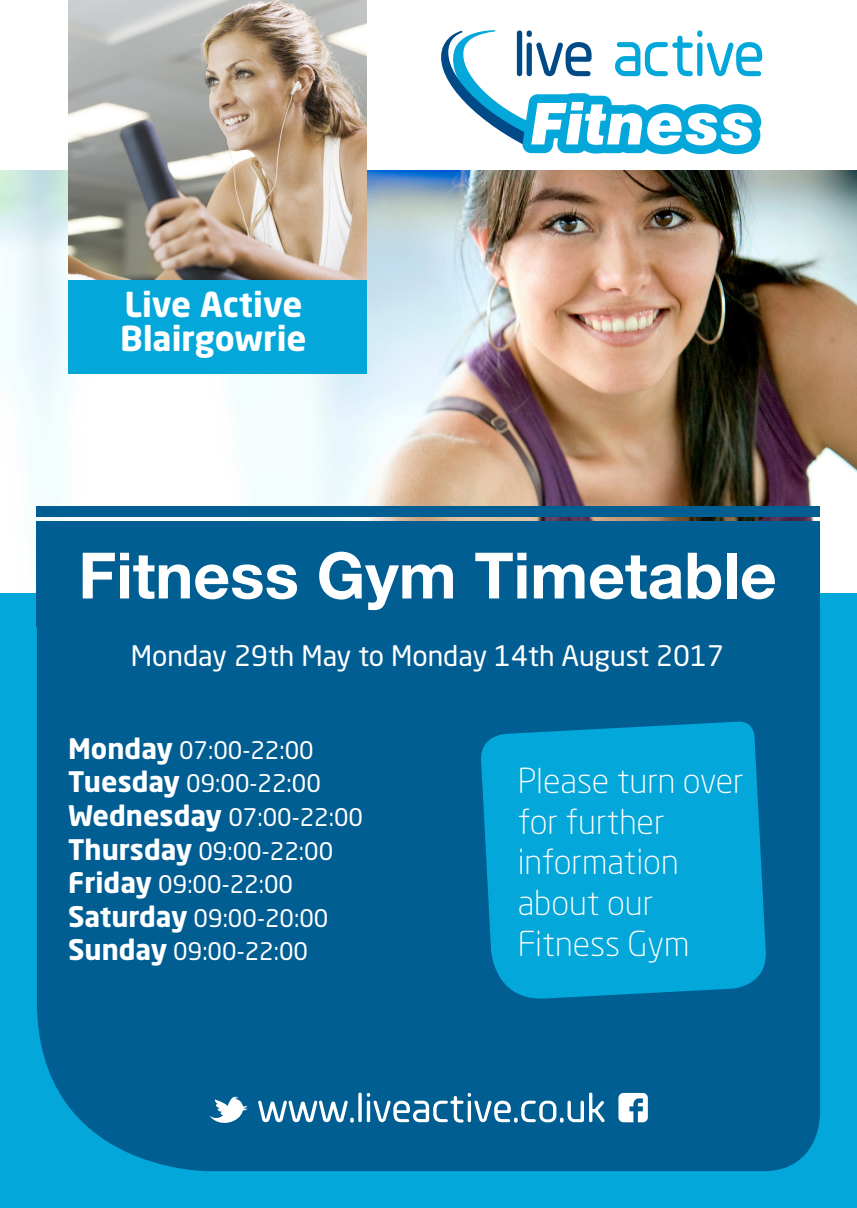
<style>
.page{position:relative;width:857px;height:1208px;background:#fff}
.page>*{position:absolute;margin:0;border:0;box-sizing:border-box;transform-origin:0 0}
.Secondary_Fitness_Bo{font:700 64px "Helvetica Neue LT Pro";color:#fff}
.Primary_Light{font:300 34px/40.8px "Neo Sans Std";color:#fff}
.Primary_Light-2{font:700 34px/34px "Neo Sans Std";color:#fff}
.Secondary_Fitness_Bo-2{font:28px "Neo Sans Std";color:#fff}
.Primary_Regular{font:24px/33.6px "Neo Sans Std";color:#fff}
.s1{font-weight:700;font-size:28px}
</style>
<div class="page">
<div style="left:0;top:592px;width:856px;height:616px;background:#04a7da"></div>
<div style="left:37px;top:627px;width:782px;height:544px;background:#015e93"></div>
<svg style="left:209px;top:1096px;width:38px;height:32px"></svg>
<svg style="left:618px;top:1093px;width:29px;height:29px"></svg>
<svg style="left:258px;top:1100px;width:95px;height:22px;background:#639cbc"></svg>
<hr style="left:358px;top:1092px;width:3px;height:30px;background:#fff;border-radius:2px">
<svg style="left:366px;top:1092px;width:238px;height:30px;background:#4489af"></svg>
<svg style="left:479px;top:721px;width:288px;height:280px"></svg>
<svg style="left:441px;top:30px;width:320px;height:124px"></svg>
<img style="left:0;top:170px;width:856px;height:422px">
<div style="left:37px;top:522px;width:782px;height:105px;background:#015e93"></div>
<div style="left:37px;top:506px;width:782px;height:11px;background:#015e93"></div>
<div style="left:68px;top:279px;width:299px;height:94px;background:#04a7da"></div>
<img style="left:68px;top:0;width:299px;height:279px">
<p class="Primary_Light-2" style="left:120px;top:287px;width:188px">Live Active<br>Blairgowrie</p>
<p class="Secondary_Fitness_Bo" style="left:78px;top:535px;width:699px">Fitness Gym Timetable</p>
<p class="Secondary_Fitness_Bo-2" style="left:131px;top:638px;width:594px">Monday 29th May to Monday 14th August 2017</p>
<p class="Primary_Regular" style="left:68px;top:732px;width:296px"><span class="s1">Monday</span> 07:00-22:00<br><span class="s1">Tuesday</span> 09:00-22:00<br><span class="s1">Wednesday</span> 07:00-22:00<br><span class="s1">Thursday</span> 09:00-22:00<br><span class="s1">Friday</span> 09:00-22:00<br><span class="s1">Saturday</span> 09:00-20:00<br><span class="s1">Sunday</span> 09:00-22:00</p>
<p class="Primary_Light" style="left:517px;top:759px;width:227px">Please turn over for further information about our<br>Fitness Gym</p>
</div>
